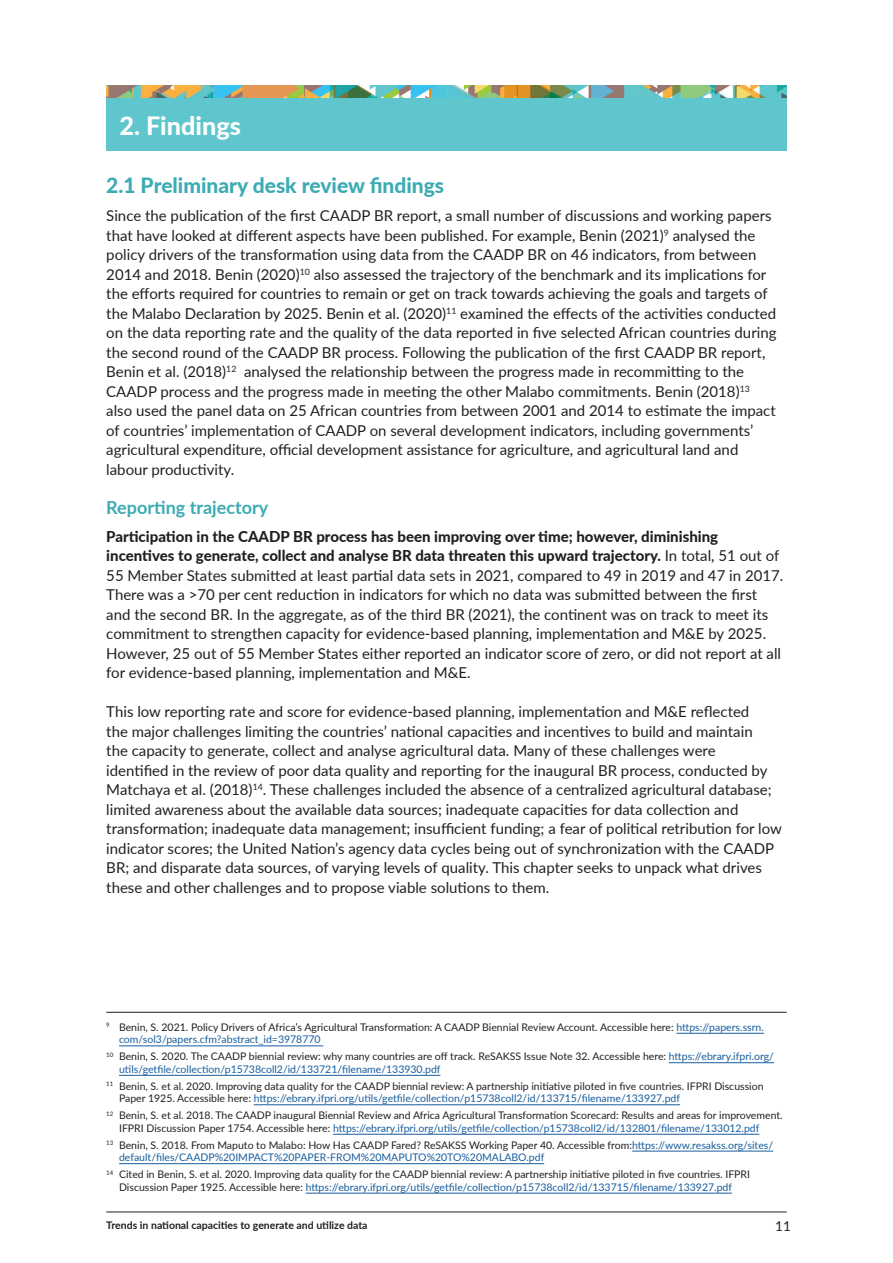
<style>
.page{position:relative;width:893px;height:1263px;background:#fff}
.page>*{position:absolute;margin:0;border:0;box-sizing:border-box;transform-origin:0 0}
.t1{font:800 25.2px "Lato";color:#fff}
.t2{font:800 21px "Lato";color:#3cabb4}
.t3{font:700 18px "Lato";color:#3cabb4}
.t4{font:15px/19.5px "Lato";color:#231f20}
.t5{font:13.5px "Lato";color:#231f20}
.t6{font:10.5px/12.6px "Lato";color:#231f20}
.t7{font:10.5px/12.6px "Lato";color:#175d9e}
.t8{font:700 10.5px "Lato";color:#231f20}
.s1{font-weight:800}
.s2{color:#175d9e}
.s3{color:#231f20}
</style>
<div class="page">
<hr style="left:106px;top:1212px;width:681px;height:1px;background:#231f20">
<div style="left:106px;top:98px;width:681px;height:53px;background:#5ec6cc"></div>
<img style="left:106px;top:85px;width:681px;height:13px">
<hr style="left:676px;top:1033px;width:88px;height:1px;background:#175d9e">
<hr style="left:119px;top:1045px;width:204px;height:1px;background:#175d9e">
<hr style="left:669px;top:1062px;width:105px;height:1px;background:#175d9e">
<hr style="left:119px;top:1075px;width:321px;height:1px;background:#175d9e">
<hr style="left:254px;top:1104px;width:426px;height:1px;background:#175d9e">
<hr style="left:333px;top:1134px;width:426px;height:1px;background:#175d9e">
<hr style="left:632px;top:1151px;width:141px;height:1px;background:#175d9e">
<hr style="left:119px;top:1163px;width:425px;height:1px;background:#175d9e">
<hr style="left:306px;top:1193px;width:426px;height:1px;background:#175d9e">
<hr style="left:106px;top:1012px;width:681px;height:1px;background:#231f20">
<h1 class="t1" style="left:119px;top:107px;width:123px">2. Findings</h1>
<h2 class="t2" style="left:106px;top:170px;width:339px">2.1 Preliminary desk review findings</h2>
<p class="t4" style="left:106px;top:206px;width:672px">Since the publication of the first CAADP BR report, a small number of discussions and working papers that have looked at different aspects have been published. For example, Benin (2021)<sup>9</sup> analysed the policy drivers of the transformation using data from the CAADP BR on 46 indicators, from between 2014 and 2018. Benin (2020)<sup>10</sup> also assessed the trajectory of the benchmark and its implications for the efforts required for countries to remain or get on track towards achieving the goals and targets of the Malabo Declaration by 2025. Benin et al. (2020)<sup>11</sup> examined the effects of the activities conducted on the data reporting rate and the quality of the data reported in five selected African countries during the second round of the CAADP BR process. Following the publication of the first CAADP BR report, Benin et al. (2018)<sup>12</sup> analysed the relationship between the progress made in recommitting to the CAADP process and the progress made in meeting the other Malabo commitments. Benin (2018)<sup>13 </sup>also used the panel data on 25 African countries from between 2001 and 2014 to estimate the impact of countries’ implementation of CAADP on several development indicators, including governments’ agricultural expenditure, official development assistance for agriculture, and agricultural land and labour productivity.</p>
<p class="t3" style="left:106px;top:494px;width:163px">Reporting trajectory</p>
<p class="t4" style="left:106px;top:526px;width:679px"><span class="s1">Participation in the CAADP BR process has been improving over time; however, diminishing incentives to generate, collect and analyse BR data threaten this upward trajectory.</span> In total, 51 out of 55 Member States submitted at least partial data sets in 2021, compared to 49 in 2019 and 47 in 2017.<br>There was a &gt;70 per cent reduction in indicators for which no data was submitted between the first and the second BR. In the aggregate, as of the third BR (2021), the continent was on track to meet its commitment to strengthen capacity for evidence-based planning, implementation and M&amp;E by 2025.<br>However, 25 out of 55 Member States either reported an indicator score of zero, or did not report at all for evidence-based planning, implementation and M&amp;E.</p>
<p class="t4" style="left:106px;top:702px;width:677px">This low reporting rate and score for evidence-based planning, implementation and M&amp;E reflected<br>the major challenges limiting the countries’ national capacities and incentives to build and maintain<br>the capacity to generate, collect and analyse agricultural data. Many of these challenges were<br>identified in the review of poor data quality and reporting for the inaugural BR process, conducted by Matchaya et al. (2018)<sup>14</sup>. These challenges included the absence of a centralized agricultural database; limited awareness about the available data sources; inadequate capacities for data collection and transformation; inadequate data management; insufficient funding; a fear of political retribution for low indicator scores; the United Nation’s agency data cycles being out of synchronization with the CAADP BR; and disparate data sources, of varying levels of quality. This chapter seeks to unpack what drives these and other challenges and to propose viable solutions to them.</p>
<p class="t6" style="left:119px;top:1020px;width:646px;text-indent:-13px"><sup>9</sup> Benin, S. 2021. Policy Drivers of Africa’s Agricultural Transformation: A CAADP Biennial Review Account. Accessible here: <span class="s2">https://papers.ssrn. com/sol3/papers.cfm?abstract_id=3978770</span></p>
<p class="t6" style="left:119px;top:1050px;width:656px;text-indent:-13px"><sup>10</sup> Benin, S. 2020. The CAADP biennial review: why many countries are off track. ReSAKSS Issue Note 32. Accessible here: <span class="s2">https://ebrary.ifpri.org/ utils/getfile/collection/p15738coll2/id/133721/filename/133930.pdf</span></p>
<p class="t6" style="left:119px;top:1079px;width:646px;text-indent:-13px"><sup>11</sup> Benin, S. et al. 2020. Improving data quality for the CAADP biennial review: A partnership initiative piloted in five countries. IFPRI Discussion<br>Paper 1925. Accessible here: <span class="s2">https://ebrary.ifpri.org/utils/getfile/collection/p15738coll2/id/133715/filename/133927.pdf</span></p>
<p class="t6" style="left:119px;top:1108px;width:665px;text-indent:-13px"><sup>12</sup> Benin, S. et al. 2018. The CAADP inaugural Biennial Review and Africa Agricultural Transformation Scorecard: Results and areas for improvement.<br>IFPRI Discussion Paper 1754. Accessible here: <span class="s2">https://ebrary.ifpri.org/utils/getfile/collection/p15738coll2/id/132801/filename/133012.pdf</span></p>
<p class="t7" style="left:119px;top:1138px;width:656px;text-indent:-13px"><sup>13</sup> <span class="s3">Benin, S. 2018. From Maputo to Malabo: How Has CAADP Fared? ReSAKSS Working Paper 40. Accessible from:</span>https://www.resakss.org/sites/ default/files/CAADP%20IMPACT%20PAPER-FROM%20MAPUTO%20TO%20MALABO.pdf</p>
<p class="t6" style="left:106px;top:1167px;width:645px;text-align:center"><sup>14</sup> Cited in Benin, S. et al. 2020. Improving data quality for the CAADP biennial review: A partnership initiative piloted in five countries. IFPRI<br>Discussion Paper 1925. Accessible here: <span class="s2">https://ebrary.ifpri.org/utils/getfile/collection/p15738coll2/id/133715/filename/133927.pdf</span></p>
<p class="t8" style="left:106px;top:1217px;width:263px">Trends in national capacities to generate and utilize data</p>
<p class="t5" style="left:775px;top:1217px;width:17px">11</p>
</div>
